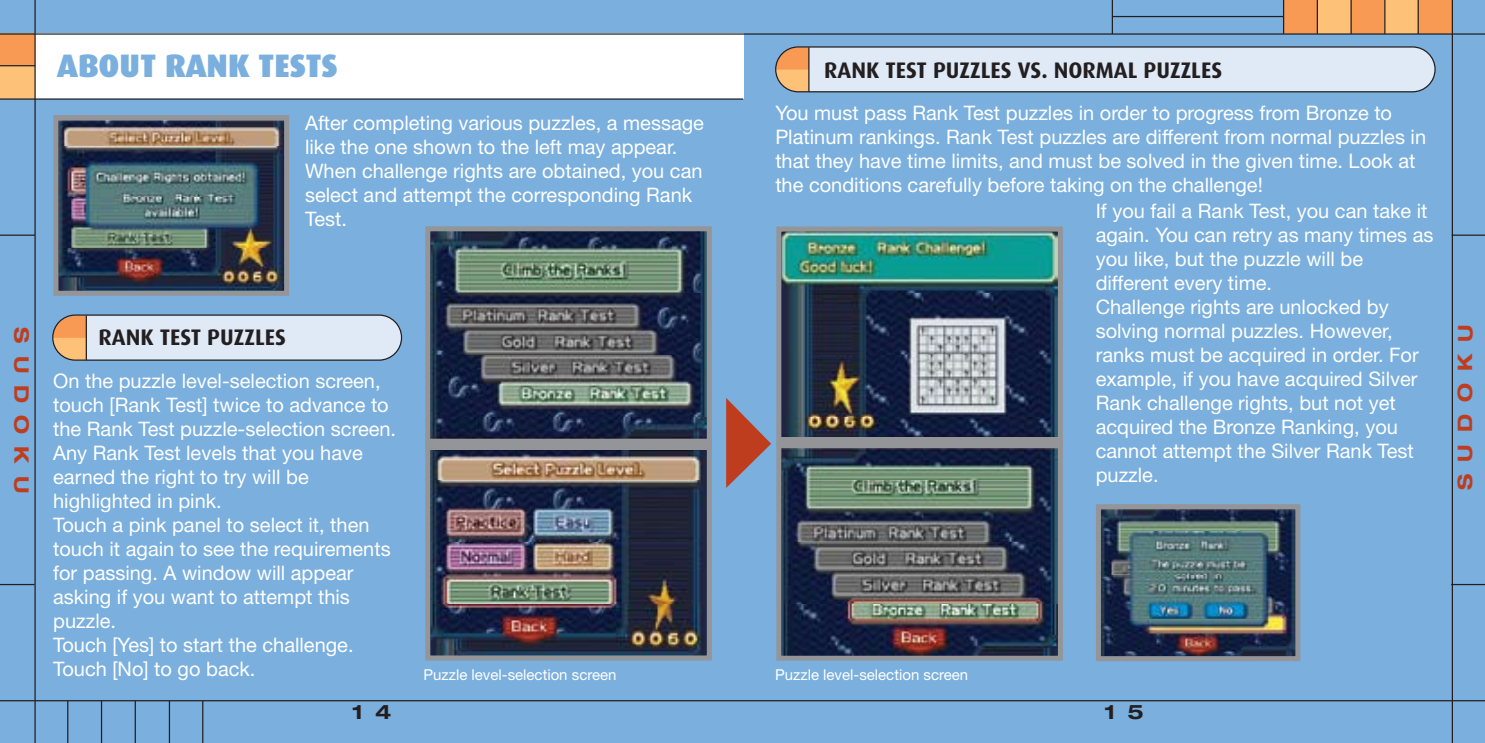
<style>
.page{position:relative;width:1485px;height:743px;background:#fff}
.page>*{position:absolute;margin:0;border:0;box-sizing:border-box;transform-origin:0 0}
.t1{font:900 32.5px "Dax";color:#7aafde}
.t2{font:700 22.5px "Dax";color:#231f20}
.t3{font:20px/24px "Helvetica Neue";color:#fff}
.t4{font:700 expanded 20px "Helvetica Neue";letter-spacing:.6em;color:#be3d1e}
.t5{font:700 expanded 20px "Helvetica Neue";color:#231f20}
.t6{font:15px "Helvetica Neue";color:#fff}
</style>
<div class="page">
<div style="left:0;top:0;width:1485px;height:742px;background:#7aafde"></div>
<div style="left:1284px;top:0;width:168px;height:34px;background:#f89a54"></div>
<div style="left:35px;top:34px;width:708px;height:65px;background:#fff"></div>
<div style="left:1384px;top:0;width:34px;height:34px;background:#fdc177"></div>
<div style="left:0;top:34px;width:35px;height:32px;background:#f89a54"></div>
<div style="left:0;top:66px;width:35px;height:33px;background:#fdc177"></div>
<hr style="left:34px;top:0;width:2px;height:742px;background:#231f20">
<div style="left:1317px;top:0;width:34px;height:34px;background:#fdc177"></div>
<hr style="left:0;top:33px;width:1485px;height:2px;background:#231f20">
<hr style="left:1452px;top:0;width:1px;height:742px;background:#231f20">
<hr style="left:0;top:700px;width:1485px;height:1px;background:#231f20">
<hr style="left:0;top:98px;width:743px;height:2px;background:#231f20">
<hr style="left:0;top:65px;width:35px;height:1px;background:#231f20">
<hr style="left:0;top:234px;width:35px;height:2px;background:#231f20">
<hr style="left:0;top:584px;width:35px;height:1px;background:#231f20">
<hr style="left:67px;top:700px;width:1px;height:42px;background:#231f20">
<hr style="left:101px;top:700px;width:1px;height:42px;background:#231f20">
<hr style="left:135px;top:700px;width:1px;height:42px;background:#231f20">
<hr style="left:169px;top:700px;width:1px;height:42px;background:#231f20">
<hr style="left:202px;top:700px;width:1px;height:42px;background:#231f20">
<hr style="left:1452px;top:234px;width:33px;height:2px;background:#231f20">
<hr style="left:1451px;top:584px;width:34px;height:1px;background:#231f20">
<hr style="left:1112px;top:0;width:1px;height:34px;background:#231f20">
<hr style="left:1283px;top:0;width:1px;height:34px;background:#231f20">
<hr style="left:1317px;top:0;width:1px;height:34px;background:#231f20">
<hr style="left:1350px;top:0;width:2px;height:34px;background:#231f20">
<hr style="left:1384px;top:0;width:1px;height:34px;background:#231f20">
<hr style="left:1418px;top:0;width:1px;height:34px;background:#231f20">
<hr style="left:1113px;top:16px;width:170px;height:1px;background:#231f20">
<div style="left:776px;top:47px;width:659px;height:45px;background:#e0eaf7;border-radius:22px"></div>
<div style="left:53px;top:315px;width:349px;height:45px;background:#e0eaf7;border-radius:22px"></div>
<svg style="left:54px;top:316px;width:32px;height:43px"></svg>
<hr style="left:86px;top:315px;width:1px;height:45px;background:#231f20">
<svg style="left:777px;top:48px;width:31px;height:44px"></svg>
<hr style="left:808px;top:47px;width:2px;height:45px;background:#231f20">
<svg style="left:726px;top:398px;width:45px;height:90px"></svg>
<div style="left:775px;top:46px;width:661px;height:46px;border:1px solid #231f20;border-radius:22px"></div>
<img style="left:782px;top:232px;width:275px;height:422px">
<div style="left:52px;top:314px;width:350px;height:47px;border:1px solid #231f20;border-radius:22px"></div>
<img style="left:59px;top:121px;width:224px;height:169px">
<img style="left:431px;top:232px;width:275px;height:422px">
<div style="left:776px;top:226px;width:287px;height:220px;border:5px solid #939598"></div>
<div style="left:776px;top:441px;width:287px;height:219px;border:5px solid #939598"></div>
<div style="left:425px;top:226px;width:287px;height:220px;border:5px solid #939598"></div>
<div style="left:425px;top:441px;width:287px;height:219px;border:5px solid #939598"></div>
<div style="left:53px;top:115px;width:236px;height:181px;border:5px solid #939598"></div>
<div style="left:428px;top:439px;width:281px;height:10px;background:#939598"></div>
<div style="left:780px;top:438px;width:281px;height:10px;background:#939598"></div>
<img style="left:1102px;top:510px;width:192px;height:145px">
<div style="left:1096px;top:504px;width:204px;height:157px;border:5px solid #939598"></div>
<h1 class="t1" style="left:57px;top:47px;width:282px">ABOUT RANK TESTS</h1>
<p class="t2" style="left:824px;top:57px;width:400px">RANK TEST PUZZLES VS. NORMAL PUZZLES</p>
<p class="t3" style="left:775px;top:101px;width:652px">You must pass Rank Test puzzles in order to progress from Bronze to Platinum rankings. Rank Test puzzles are different from normal puzzles in that they have time limits, and must be solved in the given time. Look at the conditions carefully before taking on the challenge!</p>
<p class="t3" style="left:305px;top:110px;width:400px">After completing various puzzles, a message like the one shown to the left may appear.<br>When challenge rights are obtained, you can select and attempt the corresponding Rank Test.</p>
<p class="t3" style="left:1096px;top:199px;width:339px">If you fail a Rank Test, you can take it again. You can retry as many times as you like, but the puzzle will be different every time.<br>Challenge rights are unlocked by solving normal puzzles. However, ranks must be acquired in order. For example, if you have acquired Silver<br>Rank challenge rights, but not yet acquired the Bronze Ranking, you cannot attempt the Silver Rank Test puzzle.</p>
<p class="t4" style="left:34px;top:327px;width:167px;rotate:90deg">SUDOKU</p>
<p class="t4" style="left:1453px;top:490px;width:167px;rotate:-90deg">SUDOKU</p>
<p class="t2" style="left:99px;top:324px;width:189px">RANK TEST PUZZLES</p>
<p class="t3" style="left:53px;top:368px;width:344px">On the puzzle level-selection screen, touch [Rank Test] twice to advance to the Rank Test puzzle-selection screen.<br>Any Rank Test levels that you have earned the right to try will be highlighted in pink.<br>Touch a pink panel to select it, then touch it again to see the requirements for passing. A window will appear asking if you want to attempt this puzzle.<br>Touch [Yes] to start the challenge.<br>Touch [No] to go back.</p>
<p class="t6" style="left:775px;top:665px;width:195px">Puzzle level-selection screen</p>
<p class="t6" style="left:424px;top:665px;width:195px">Puzzle level-selection screen</p>
<p class="t5" style="left:352px;top:699px;width:41px">1 4</p>
<p class="t5" style="left:1104px;top:699px;width:41px">1 5</p>
</div>
